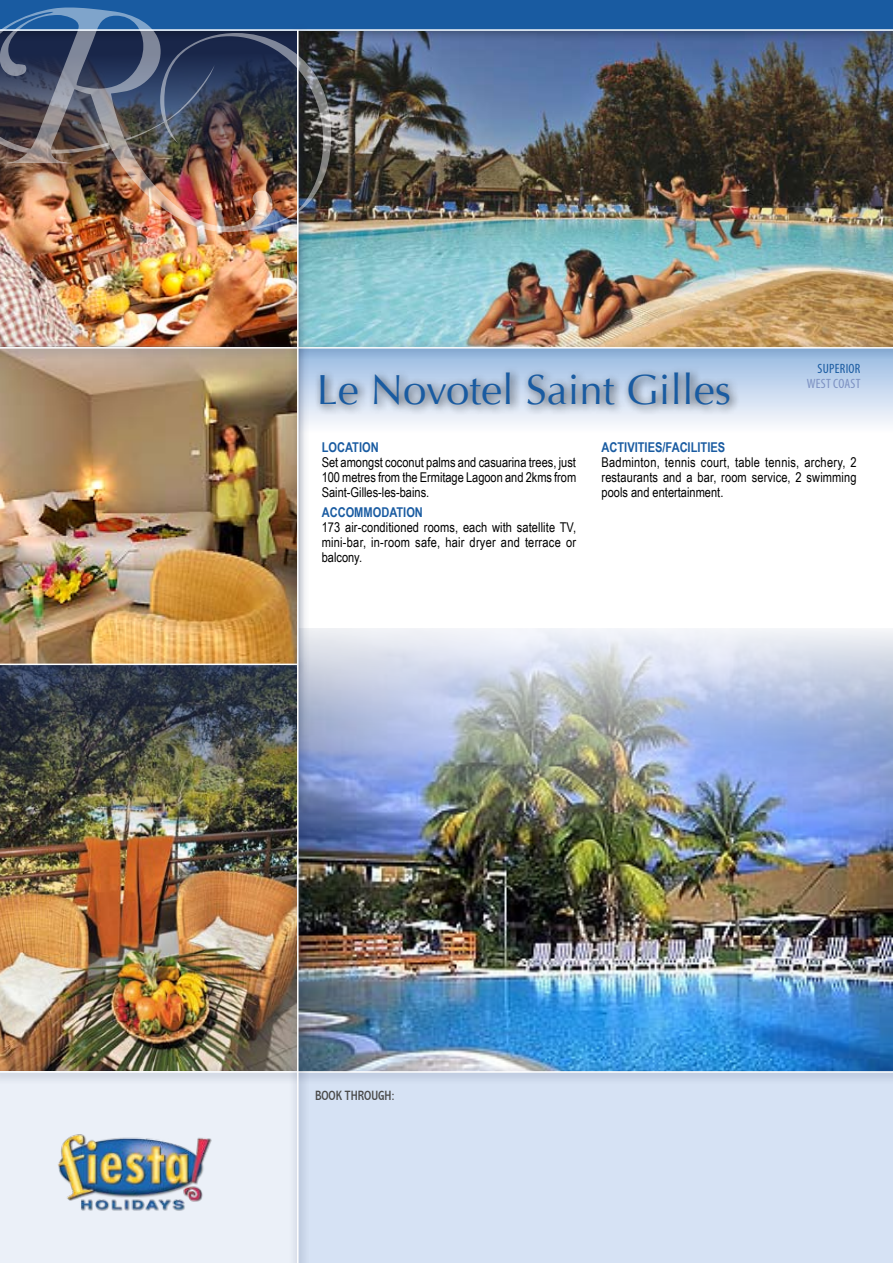
<style>
.page{position:relative;width:893px;height:1263px;background:#fff}
.page>*{position:absolute;margin:0;border:0;box-sizing:border-box;transform-origin:0 0}
.t1{font:42px "Optima";color:#195ba1}
.t2{font:13.5px/15px "Arial Narrow";color:#000;text-align:justify}
.t3{font:700 13.5px "Arial Narrow";color:#195ba1}
.t4{font:condensed 13.5px "Abadi";color:#494949}
.t5{font:condensed 13.5px "Myriad Pro";letter-spacing:.02em;color:#7d91c2}
.t6{font:condensed 13.5px "Myriad Pro";letter-spacing:.02em;color:#195ba1}
</style>
<div class="page">
<svg style="left:309px;top:359px;width:584px;height:270px"></svg>
<img style="left:309px;top:42px;width:584px;height:298px">
<img style="left:0;top:676px;width:290px;height:388px">
<img style="left:0;top:232px;width:290px;height:108px">
<div style="left:0;top:0;width:893px;height:42px;background:#000;opacity:.31"></div>
<div style="left:0;top:0;width:893px;height:31px;background:#195ba1"></div>
<img style="left:0;top:359px;width:290px;height:297px">
<div style="left:314px;top:366px;width:426px;height:50px;background:#000;opacity:.75"></div>
<div style="left:0;top:1072px;width:893px;height:191px;background:#ebf0f8"></div>
<div style="left:298px;top:1071px;width:595px;height:192px;background:#d6e2f4"></div>
<div style="left:0;top:340px;width:893px;height:19px;background:#192649;opacity:.75"></div>
<hr style="left:0;top:347px;width:893px;height:2px;background:#fff">
<div style="left:0;top:656px;width:307px;height:20px;background:#192649;opacity:.75"></div>
<hr style="left:0;top:664px;width:297px;height:1px;background:#fff">
<img style="left:309px;top:629px;width:584px;height:435px">
<div style="left:0;top:1064px;width:893px;height:19px;background:#192649;opacity:.75"></div>
<hr style="left:0;top:1071px;width:893px;height:2px;background:#fff">
<div style="left:290px;top:23px;width:19px;height:1240px;background:#192649;opacity:.75"></div>
<hr style="left:297px;top:30px;width:1px;height:1233px;background:#fff">
<img style="left:57px;top:1134px;width:155px;height:77px">
<img style="left:0;top:7px;width:331px;height:225px">
<p class="t6" style="left:818px;top:361px;width:44px">SUPERIOR</p>
<h1 class="t1" style="left:317px;top:365px;width:416px">Le Novotel Saint Gilles</h1>
<p class="t5" style="left:807px;top:376px;width:55px">WEST COAST</p>
<p class="t3" style="left:322px;top:437px;width:23px">LOCATI</p>
<p class="t3" style="left:362px;top:437px;width:18px">ON</p>
<p class="t2" style="left:322px;top:455px;width:256px">Set amongst coconut palms and casuarina trees, just 100 metres from the Ermitage Lagoon and 2kms from Saint-Gilles-les-bains.</p>
<p class="t3" style="left:322px;top:502px;width:103px">ACCOMMODATION</p>
<p class="t2" style="left:322px;top:519px;width:256px">173 air-conditioned rooms, each with satellite TV, mini-bar, in-room safe, hair dryer and terrace or balcony.</p>
<p class="t3" style="left:601px;top:437px;width:125px">ACTIVITIES/FACILITIES</p>
<p class="t2" style="left:601px;top:455px;width:257px">Badminton, tennis court, table tennis, archery, 2 restaurants and a bar, room service, 2 swimming pools and entertainment.</p>
<p class="t4" style="left:315px;top:1088px;width:81px">BOOK THROUGH:</p>
</div>
